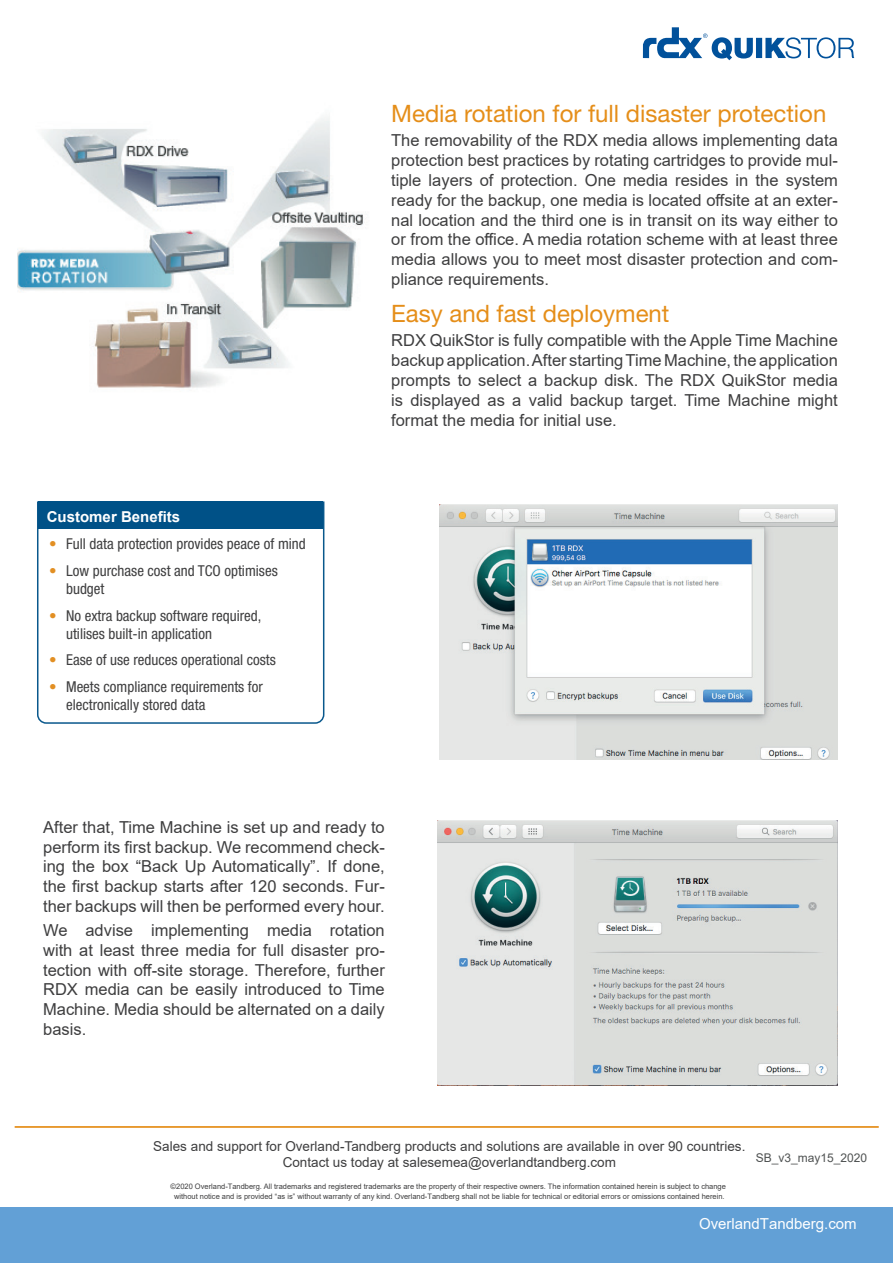
<style>
.page{position:relative;width:893px;height:1263px;background:#fff}
.page>*{position:absolute;margin:0;border:0;box-sizing:border-box;transform-origin:0 0}
.t1{font:24px "Helvetica Neue LT Std";color:#e58e19}
.t2{font:16.5px/19.8px "Arial";color:#3e3e3f;text-align:justify}
.t3{font:15.15px "Arial";color:#fff}
.t4{font:condensed 15px/18px "Helvetica Neue LT Std";color:#3e3e3f}
.t5{font:700 15px "Arial";color:#fff}
.t6{font:13.65px/16.4px "Arial";color:#3e3e3f;text-align:center}
.t7{font:12px "Arial";color:#4f5252}
.t8{font:7.5px/9px "Arial";color:#3e3e3f;text-align:center}
.s1{color:#e28f23}
</style>
<div class="page">
<div style="left:0;top:1207px;width:893px;height:56px;background:#62a0d6"></div>
<hr style="left:15px;top:1126px;width:864px;height:2px;background:#e58e19">
<svg style="left:643px;top:27px;width:211px;height:33px"></svg>
<svg style="left:37px;top:501px;width:288px;height:223px"></svg>
<div style="left:38px;top:501px;width:285px;height:28px;background:#005187"></div>
<img style="left:18px;top:117px;width:345px;height:271px">
<img style="left:437px;top:821px;width:401px;height:264px">
<img style="left:439px;top:505px;width:399px;height:255px">
<p class="t5" style="left:47px;top:506px;width:135px">Customer Benefits</p>
<p class="t4" style="left:49px;top:535px;width:258px"><span class="s1">•</span> Full data protection provides peace of mind</p>
<p class="t4" style="left:66px;top:562px;width:213px;text-indent:-17px"><span class="s1">•</span> Low purchase cost and TCO optimises budget</p>
<p class="t4" style="left:66px;top:606px;width:197px;text-indent:-17px"><span class="s1">•</span> No extra backup software required, utilises built-in application</p>
<p class="t4" style="left:49px;top:651px;width:228px"><span class="s1">•</span> Ease of use reduces operational costs</p>
<p class="t4" style="left:66px;top:677px;width:198px;text-indent:-17px"><span class="s1">•</span> Meets compliance requirements for electronically stored data</p>
<h1 class="t1" style="left:391px;top:100px;width:437px">Media rotation for full disaster protection</h1>
<p class="t2" style="left:391px;top:131px;width:448px">The removability of the RDX media allows implementing data protection best practices by rotating cartridges to provide mul&shy;tiple layers of protection. One media resides in the system ready for the backup, one media is located offsite at an exter&shy;nal location and the third one is in transit on its way either to or from the office. A media rotation scheme with at least three media allows you to meet most disaster protection and com&shy;pliance requirements.</p>
<h1 class="t1" style="left:391px;top:299px;width:280px">Easy and fast deployment</h1>
<p class="t2" style="left:391px;top:331px;width:448px">RDX QuikStor is fully compatible with the Apple Time Machine backup application. After starting Time Machine, the application prompts to select a backup disk. The RDX QuikStor media is displayed as a valid backup target. Time Machine might format the media for initial use.</p>
<p class="t2" style="left:43px;top:817px;width:343px">After that, Time Machine is set up and ready to perform its first backup. We recommend check&shy;ing the box “Back Up Automatically”. If done, the first backup starts after 120 seconds. Fur&shy;ther backups will then be performed every hour.</p>
<p class="t2" style="left:43px;top:920px;width:343px">We advise implementing media rotation with at least three media for full disaster pro&shy;tection with off-site storage. Therefore, further RDX media can be easily introduced to Time Machine. Media should be alternated on a daily basis.</p>
<p class="t6" style="left:153px;top:1138px;width:594px">Sales and support for Overland-Tandberg products and solutions are available in over 90 countries.<br>Contact us today at salesemea@overlandtandberg.com</p>
<p class="t8" style="left:171px;top:1182px;width:557px">©2020 Overland-Tandberg. All trademarks and registered trademarks are the property of their respective owners. The information contained herein is subject to change without notice and is provided “as is” without warranty of any kind. Overland-Tandberg shall not be liable for technical or editorial errors or omissions contained herein.</p>
<p class="t7" style="left:756px;top:1150px;width:113px">SB_v3_may15_2020</p>
<p class="t3" style="left:699px;top:1213px;width:159px">OverlandTandberg.com</p>
</div>
